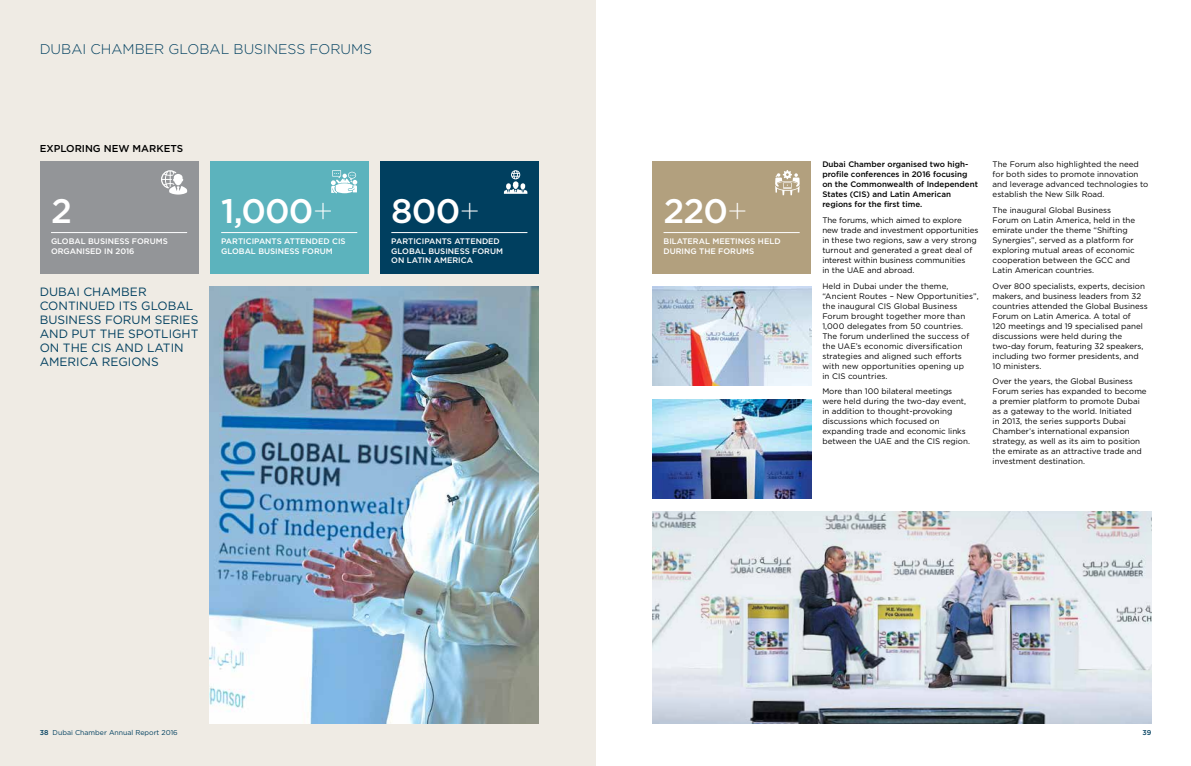
<style>
.page{position:relative;width:1191px;height:766px;background:#fff}
.page>*{position:absolute;margin:0;border:0;box-sizing:border-box;transform-origin:0 0}
.t1{font:500 34px "Gotham";letter-spacing:-.025em;color:#fff}
.t2{font:300 14px "Gotham";color:#003f5f}
.t3{font:12px/14px "Gotham";color:#003f5f}
.t4{font:500 10px "Gotham";color:#000}
.t5{font:8px/10px "Gotham";color:#000}
.t6{font:500 8px/9.6px "Gotham";color:#fff}
.t7{font:500 8px/10px "Gotham";color:#000}
.t8{font:7px "Gotham";color:#003f5f}
.t9{font:500 7px "Gotham";color:#003f5f}
.s1{font-weight:200}
.s2{font-weight:500}
</style>
<div class="page">
<div style="left:0;top:0;width:595px;height:765px;background:#efebe4"></div>
<div style="left:40px;top:161px;width:158px;height:112px;background:#939598"></div>
<div style="left:380px;top:161px;width:159px;height:112px;background:#003f5f"></div>
<div style="left:210px;top:161px;width:159px;height:112px;background:#5cb3bd"></div>
<hr style="left:51px;top:232px;width:136px;height:1px;background:#fff">
<hr style="left:221px;top:232px;width:136px;height:1px;background:#fff">
<hr style="left:391px;top:232px;width:136px;height:1px;background:#fff">
<img style="left:210px;top:286px;width:329px;height:437px">
<img style="left:652px;top:511px;width:499px;height:212px">
<img style="left:652px;top:286px;width:159px;height:100px">
<img style="left:652px;top:399px;width:159px;height:99px">
<svg style="left:331px;top:170px;width:26px;height:23px"></svg>
<svg style="left:504px;top:170px;width:23px;height:24px"></svg>
<svg style="left:161px;top:170px;width:26px;height:24px"></svg>
<div style="left:652px;top:161px;width:159px;height:112px;background:#b2a07e"></div>
<hr style="left:663px;top:232px;width:136px;height:1px;background:#fff">
<svg style="left:775px;top:170px;width:24px;height:25px"></svg>
<h2 class="t2" style="left:40px;top:40px;width:334px">DUBAI CHAMBER GLOBAL BUSINESS FORUMS</h2>
<p class="t4" style="left:40px;top:142px;width:145px">EXPLORING NEW MARKETS</p>
<h1 class="t1" style="left:51px;top:189px;width:22px">2</h1>
<p class="t6" style="left:51px;top:236px;width:118px">GLOBAL BUSINESS FORUMS<br>ORGANISED IN 2016</p>
<h3 class="t3" style="left:40px;top:284px;width:160px">DUBAI CHAMBER<br>CONTINUED ITS GLOBAL<br>BUSINESS FORUM SERIES<br>AND PUT THE SPOTLIGHT<br>ON THE CIS AND LATIN<br>AMERICA REGIONS</h3>
<h1 class="t1" style="left:221px;top:189px;width:114px">1,000<span class="s1">+</span></h1>
<p class="t6" style="left:221px;top:236px;width:126px">PARTICIPANTS ATTENDED CIS<br>GLOBAL BUSINESS FORUM</p>
<h1 class="t1" style="left:391px;top:189px;width:90px">800<span class="s1">+</span></h1>
<p class="t6" style="left:391px;top:236px;width:113px">PARTICIPANTS ATTENDED<br>GLOBAL BUSINESS FORUM<br>ON LATIN AMERICA</p>
<h1 class="t1" style="left:663px;top:189px;width:86px">220<span class="s1">+</span></h1>
<p class="t6" style="left:663px;top:236px;width:119px">BILATERAL MEETINGS HELD<br>DURING THE FORUMS</p>
<p class="t7" style="left:822px;top:159px;width:157px">Dubai Chamber organised two high&shy;profile conferences in 2016 focusing on the Commonwealth of Independent States (CIS) and Latin American regions for the first time.</p>
<p class="t5" style="left:822px;top:215px;width:157px">The forums, which aimed to explore new trade and investment opportunities in these two regions, saw a very strong turnout and generated a great deal of interest within business communities<br>in the UAE and abroad.</p>
<p class="t5" style="left:822px;top:280px;width:158px">Held in Dubai under the theme, “Ancient Routes – New Opportunities”, the inaugural CIS Global Business Forum brought together more than 1,000 delegates from 50 countries.<br>The forum underlined the success of the UAE’s economic diversification strategies and aligned such efforts with new opportunities opening up<br>in CIS countries.</p>
<p class="t5" style="left:822px;top:386px;width:149px">More than 100 bilateral meetings were held during the two-day event, in addition to thought-provoking discussions which focused on expanding trade and economic links between the UAE and the CIS region.</p>
<p class="t5" style="left:992px;top:159px;width:157px">The Forum also highlighted the need for both sides to promote innovation and leverage advanced technologies to establish the New Silk Road.</p>
<p class="t5" style="left:992px;top:205px;width:144px">The inaugural Global Business<br>Forum on Latin America, held in the emirate under the theme “Shifting<br>Synergies”, served as a platform for exploring mutual areas of economic cooperation between the GCC and<br>Latin American countries.</p>
<p class="t5" style="left:992px;top:280px;width:157px">Over 800 specialists, experts, decision makers, and business leaders from 32 countries attended the Global Business Forum on Latin America. A total of<br>120 meetings and 19 specialised panel discussions were held during the two-day forum, featuring 32 speakers, including two former presidents, and 10 ministers.</p>
<p class="t5" style="left:992px;top:376px;width:156px">Over the years, the Global Business Forum series has expanded to become a premier platform to promote Dubai as a gateway to the world. Initiated<br>in 2013, the series supports Dubai Chamber’s international expansion strategy, as well as its aim to position the emirate as an attractive trade and investment destination.</p>
<p class="t8" style="left:40px;top:727px;width:140px"><span class="s2">38</span> Dubai Chamber Annual Report 2016</p>
<p class="t9" style="left:1142px;top:727px;width:10px">39</p>
</div>
